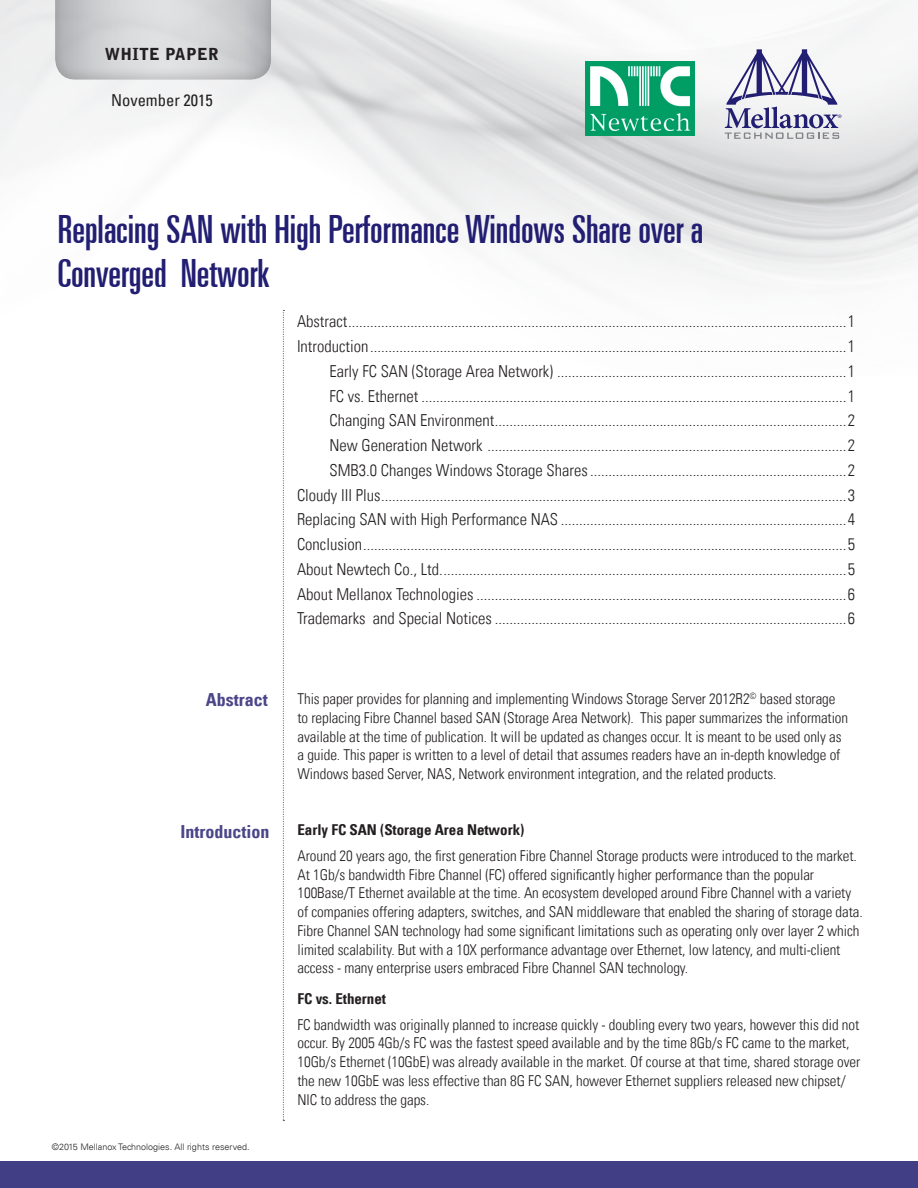
<style>
.page{position:relative;width:918px;height:1188px;background:#fff}
.page>*{position:absolute;margin:0;border:0;box-sizing:border-box;transform-origin:0 0}
.t1{font:ultra-condensed 39px/43.5px "Univers LT";color:#221e72}
.t2{font:700 condensed 18px "Univers LT";color:#4b4689}
.t3{font:300 condensed 16.5px/24.8px "Univers LT";color:#231f20;text-align:right}
.t4{font:condensed 16.5px "Univers LT";color:#231f20}
.t5{font:900 16.5px "Bell Gothic Std";letter-spacing:.02em;color:#231f20}
.t6{font:300 condensed 15px/18.8px "Univers LT";letter-spacing:-.005em;color:#231f20}
.t7{font:700 condensed 15px "Univers LT";letter-spacing:-.005em;color:#231f20}
.t8{font:300 9px "Univers LT";color:#231f20}
</style>
<div class="page">
<img style="left:0;top:0;width:918px;height:373px">
<svg style="left:725px;top:49px;width:116px;height:90px"></svg>
<div style="left:54px;top:0;width:219px;height:81px;background:#231f20;opacity:.25"></div>
<svg style="left:283px;top:310px;width:1px;height:811px"></svg>
<div style="left:0;top:1162px;width:918px;height:26px;background:#413e85"></div>
<img style="left:585px;top:62px;width:109px;height:74px">
<p class="t5" style="left:105px;top:44px;width:116px">WHITE PAPER</p>
<p class="t4" style="left:111px;top:90px;width:103px">November 2015</p>
<h1 class="t1" style="left:58px;top:207px;width:647px">Replacing SAN with High Performance Windows Share over a<br>Converged Network</h1>
<p class="t2" style="left:206px;top:689px;width:63px">Abstract</p>
<p class="t2" style="left:180px;top:821px;width:91px">Introduction</p>
<p class="t8" style="left:52px;top:1142px;width:199px">©2015 Mellanox Technologies. All rights reserved.</p>
<p class="t3" style="left:297px;top:309px;width:560px">Abstract........................................................................................................................................1<br>Introduction..................................................................................................................................1<br>Early FC SAN (Storage Area Network) ...............................................................................1<br>FC vs. Ethernet ....................................................................................................................1<br>Changing SAN Environment................................................................................................2<br>New Generation Network ..................................................................................................2<br>SMB3.0 Changes Windows Storage Shares......................................................................2<br>Cloudy III Plus...............................................................................................................................3<br>Replacing SAN with High Performance NAS ..............................................................................4<br>Conclusion....................................................................................................................................5<br>About Newtech Co., Ltd...............................................................................................................5<br>About Mellanox Technologies .....................................................................................................6<br>Trademarks and Special Notices ................................................................................................6</p>
<p class="t6" style="left:298px;top:690px;width:552px">This paper provides for planning and implementing Windows Storage Server 2012R2<sup>©</sup> based storage to replacing Fibre Channel based SAN (Storage Area Network). This paper summarizes the information available at the time of publication. It will be updated as changes occur. It is meant to be used only as a guide. This paper is written to a level of detail that assumes readers have an in-depth knowledge of Windows based Server, NAS, Network environment integration, and the related products.</p>
<p class="t7" style="left:298px;top:821px;width:228px">Early FC SAN (Storage Area Network)</p>
<p class="t6" style="left:298px;top:846px;width:567px">Around 20 years ago, the first generation Fibre Channel Storage products were introduced to the market.<br>At 1Gb/s bandwidth Fibre Channel (FC) offered significantly higher performance than the popular 100Base/T Ethernet available at the time. An ecosystem developed around Fibre Channel with a variety of companies offering adapters, switches, and SAN middleware that enabled the sharing of storage data.<br>Fibre Channel SAN technology had some significant limitations such as operating only over layer 2 which limited scalability. But with a 10X performance advantage over Ethernet, low latency, and multi-client access - many enterprise users embraced Fibre Channel SAN technology.</p>
<p class="t7" style="left:298px;top:990px;width:90px">FC vs. Ethernet</p>
<p class="t6" style="left:298px;top:1015px;width:564px">FC bandwidth was originally planned to increase quickly - doubling every two years, however this did not occur. By 2005 4Gb/s FC was the fastest speed available and by the time 8Gb/s FC came to the market, 10Gb/s Ethernet (10GbE) was already available in the market. Of course at that time, shared storage over the new 10GbE was less effective than 8G FC SAN, however Ethernet suppliers released new chipset/ NIC to address the gaps.</p>
</div>
